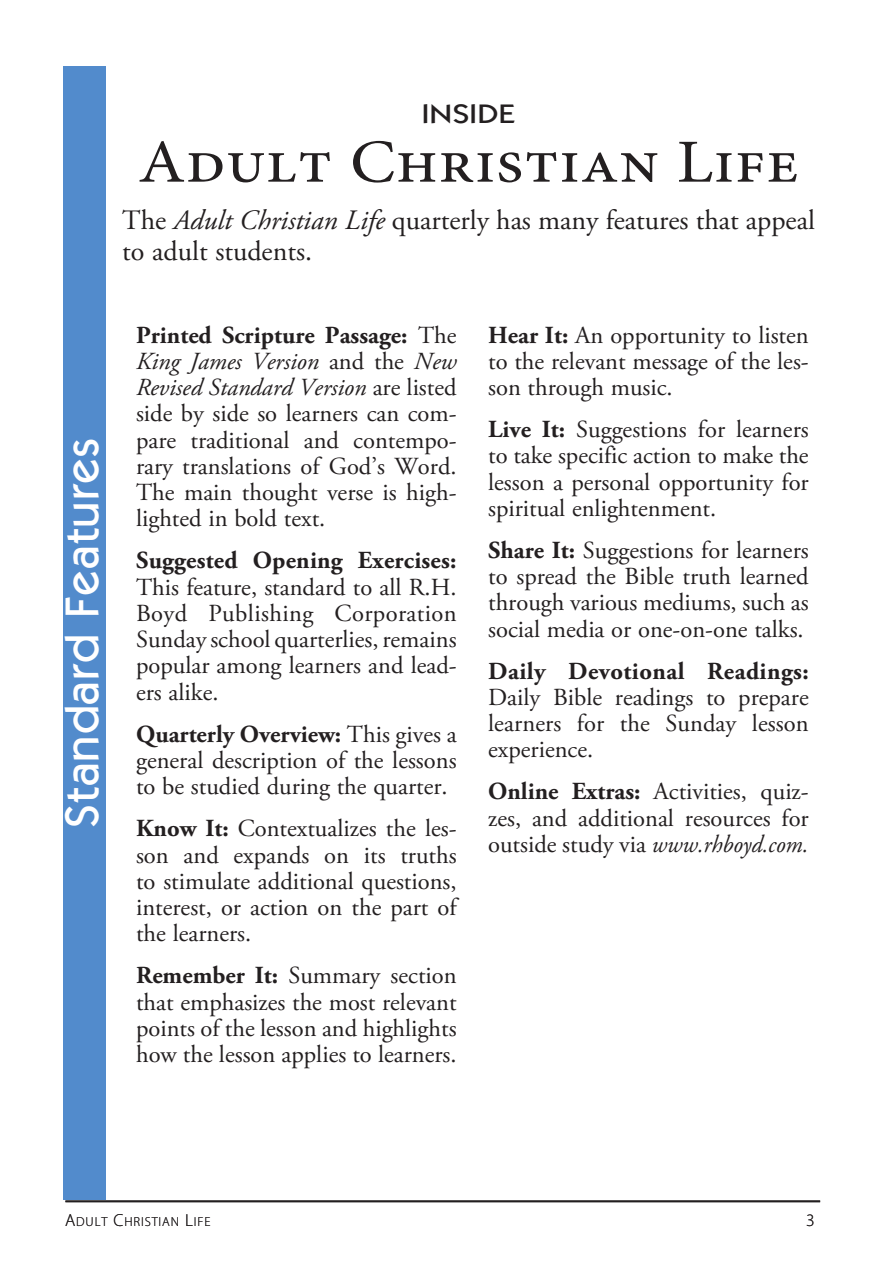
<style>
.page{position:relative;width:885px;height:1268px;background:#fff}
.page>*{position:absolute;margin:0;border:0;box-sizing:border-box;transform-origin:0 0}
.t1{font:61.25px "Minion Pro";letter-spacing:.005em;color:#231f20;scale:1.11 1}
.t2{font:500 47.25px "ITC Kabel Std";letter-spacing:.02em;color:#fff}
.t3{font:28px/31.5px "Adobe Garamond Pro";color:#231f20}
.t4{font:500 26.95px "ITC Kabel Std";letter-spacing:.005em;color:#231f20;scale:1.26 1}
.t5{font:24.5px/26.2px "Adobe Garamond Pro";color:#231f20;text-align:justify}
.t6{font:700 24.5px "Adobe Garamond Pro";letter-spacing:.01em;color:#231f20}
.t7{font:300 17.5px "Myriad Pro";color:#231f20}
.t8{font:300 13.12px "Myriad Pro";letter-spacing:.065em;color:#231f20}
.s1{font-style:italic}
.s2{font-weight:700}
.s3{font-size:17.5px}
</style>
<div class="page">
<div style="left:63px;top:66px;width:43px;height:1133px;background:#528bcc"></div>
<hr style="left:65px;top:1200px;width:754px;height:1px;background:#231f20">
<p class="t4" style="left:421px;top:98px;width:76px">INSIDE</p>
<h1 class="t1" style="left:138px;top:121px;width:596px">Adult Christian Life</h1>
<p class="t3" style="left:122px;top:205px;width:693px">The <span class="s1">Adult Christian Life</span> quarterly has many features that appeal to adult students.</p>
<h2 class="t2" style="left:54px;top:827px;width:391px;rotate:-90deg">Standard Features</h2>
<p class="t5" style="left:136px;top:322px;width:322px"><span class="s2">Printed Scripture Passage:</span> The <span class="s1">King James Version</span> and the <span class="s1">New Revised Standard Version</span> are listed side by side so learners can com&shy;pare traditional and contempo&shy;rary translations of God’s Word.<br>The main thought verse is high&shy;lighted in bold text.</p>
<p class="t6" style="left:136px;top:546px;width:322px">Suggested Opening Exercises:</p>
<p class="t5" style="left:136px;top:574px;width:322px">This feature, standard to all R.H.<br>Boyd Publishing Corporation Sunday school quarterlies, remains popular among learners and lead&shy;ers alike.</p>
<p class="t5" style="left:136px;top:721px;width:322px"><span class="s2">Quarterly Overview:</span> This gives a general description of the lessons to be studied during the quarter.</p>
<p class="t5" style="left:136px;top:816px;width:322px"><span class="s2">Know It:</span> Contextualizes the les&shy;son and expands on its truths to stimulate additional questions, interest, or action on the part of the learners.</p>
<p class="t5" style="left:136px;top:963px;width:322px"><span class="s2">Remember It:</span> Summary section that emphasizes the most relevant points of the lesson and highlights how the lesson applies to learners.</p>
<p class="t5" style="left:488px;top:322px;width:322px"><span class="s2">Hear It:</span> An opportunity to listen to the relevant message of the les&shy;son through music.</p>
<p class="t5" style="left:488px;top:417px;width:322px"><span class="s2">Live It:</span> Suggestions for learners to take specific action to make the lesson a personal opportunity for spiritual enlightenment.</p>
<p class="t5" style="left:488px;top:537px;width:322px"><span class="s2">Share It:</span> Suggestions for learners to spread the Bible truth learned through various mediums, such as social media or one-on-one talks.</p>
<p class="t6" style="left:488px;top:656px;width:322px">Daily Devotional Readings:</p>
<p class="t5" style="left:488px;top:684px;width:322px">Daily Bible readings to prepare learners for the Sunday lesson experience.</p>
<p class="t5" style="left:488px;top:779px;width:322px"><span class="s2">Online Extras:</span> Activities, quiz&shy;zes, and additional resources for outside study via <span class="s1">www.rhboyd.com.</span></p>
<p class="t8" style="left:65px;top:1213px;width:147px"><span class="s3">A</span>DULT <span class="s3">C</span>HRISTIAN <span class="s3">L</span>IFE</p>
<p class="t7" style="left:805px;top:1209px;width:10px">3</p>
</div>
